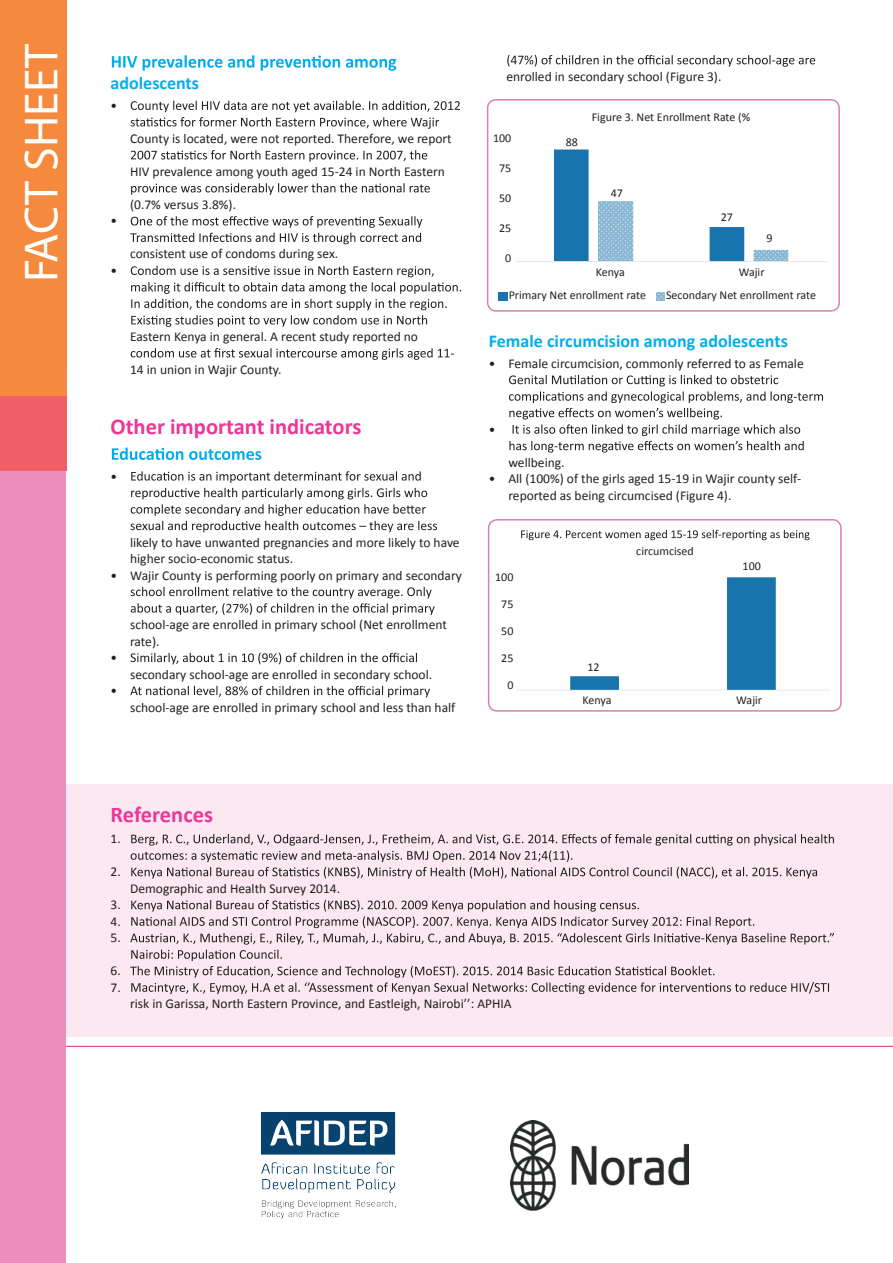
<style>
.page{position:relative;width:893px;height:1263px;background:#fff}
.page>*{position:absolute;margin:0;border:0;box-sizing:border-box;transform-origin:0 0}
.t1{font:48px "Myriad Pro";color:#fff}
.t2{font:700 22.5px "Calibri";color:#eb3796}
.t3{font:700 18px "Calibri";color:#00aeef}
.t4{font:13.5px/16.5px "Calibri";color:#231f20}
.t5{font:12px "Calibri";color:#231f20}
</style>
<div class="page">
<img style="left:489px;top:520px;width:350px;height:189px">
<div style="left:488px;top:519px;width:354px;height:193px;border:2px solid #da7fb4;border-radius:9px"></div>
<img style="left:488px;top:100px;width:351px;height:209px">
<div style="left:487px;top:99px;width:353px;height:213px;border:2px solid #da7fb4;border-radius:9px"></div>
<hr style="left:54px;top:1046px;width:839px;height:1px;background:#eb3796">
<div style="left:53px;top:784px;width:840px;height:253px;background:#fbe8f1"></div>
<img style="left:510px;top:1120px;width:179px;height:91px">
<div style="left:0;top:0;width:66px;height:467px;background:#f5893d"></div>
<div style="left:0;top:367px;width:66px;height:896px;background:#ec8ebb"></div>
<div style="left:0;top:396px;width:66px;height:75px;background:#f05e67"></div>
<div style="left:538px;top:112px;width:266px;height:16px;background:#fff"></div>
<div style="left:555px;top:137px;width:34px;height:11px;background:#fff"></div>
<div style="left:600px;top:188px;width:34px;height:13px;background:#fff"></div>
<div style="left:752px;top:233px;width:34px;height:12px;background:#fff"></div>
<div style="left:710px;top:212px;width:34px;height:12px;background:#fff"></div>
<svg style="left:112px;top:55px;width:284px;height:16px"></svg>
<svg style="left:131px;top:101px;width:329px;height:28px"></svg>
<svg style="left:131px;top:150px;width:296px;height:12px"></svg>
<svg style="left:131px;top:183px;width:299px;height:12px"></svg>
<svg style="left:130px;top:216px;width:292px;height:28px"></svg>
<svg style="left:131px;top:266px;width:330px;height:61px"></svg>
<svg style="left:131px;top:348px;width:323px;height:12px"></svg>
<svg style="left:112px;top:447px;width:149px;height:13px"></svg>
<svg style="left:131px;top:471px;width:306px;height:61px"></svg>
<svg style="left:131px;top:587px;width:304px;height:28px"></svg>
<svg style="left:131px;top:653px;width:286px;height:11px"></svg>
<svg style="left:130px;top:686px;width:300px;height:11px"></svg>
<svg style="left:131px;top:834px;width:703px;height:44px"></svg>
<svg style="left:130px;top:900px;width:704px;height:94px"></svg>
<div style="left:549px;top:267px;width:262px;height:12px;background:#fff"></div>
<div style="left:494px;top:141px;width:22px;height:16px;background:#fff"></div>
<div style="left:492px;top:133px;width:19px;height:134px;background:#fff"></div>
<svg style="left:509px;top:375px;width:314px;height:77px"></svg>
<div style="left:519px;top:529px;width:292px;height:26px;background:#fff"></div>
<svg style="left:521px;top:530px;width:289px;height:10px"></svg>
<div style="left:577px;top:662px;width:34px;height:12px;background:#fff"></div>
<div style="left:735px;top:561px;width:34px;height:12px;background:#fff"></div>
<div style="left:541px;top:695px;width:263px;height:12px;background:#fff"></div>
<div style="left:493px;top:572px;width:20px;height:129px;background:#fff"></div>
<div style="left:509px;top:290px;width:144px;height:13px;background:#fff"></div>
<div style="left:666px;top:290px;width:156px;height:14px;background:#fff"></div>
<svg style="left:656px;top:292px;width:9px;height:9px"></svg>
<svg style="left:498px;top:292px;width:9px;height:9px"></svg>
<svg style="left:507px;top:55px;width:308px;height:12px"></svg>
<img style="left:261px;top:1112px;width:134px;height:107px">
<h1 class="t1" style="left:12px;top:282px;width:240px;rotate:-90deg">FACT SHEET</h1>
<h3 class="t3" style="left:111px;top:72px;width:90px">adolescents</h3>
<p class="t4" style="left:111px;top:97px;width:8px">•</p>
<p class="t4" style="left:130px;top:130px;width:323px">County is located, were not reported. Therefore, we report</p>
<p class="t4" style="left:130px;top:163px;width:316px">HIV prevalence among youth aged 15-24 in North Eastern</p>
<p class="t4" style="left:130px;top:196px;width:107px">(0.7% versus 3.8%).</p>
<p class="t4" style="left:111px;top:213px;width:8px">•</p>
<p class="t4" style="left:130px;top:246px;width:210px">consistent use of condoms during sex.</p>
<p class="t4" style="left:111px;top:262px;width:8px">•</p>
<p class="t4" style="left:130px;top:328px;width:289px">Eastern Kenya in general. A recent study reported no</p>
<p class="t4" style="left:130px;top:361px;width:153px">14 in union in Wajir County.</p>
<h2 class="t2" style="left:111px;top:412px;width:252px">Other important indicators</h2>
<p class="t4" style="left:111px;top:468px;width:8px">•</p>
<p class="t4" style="left:130px;top:534px;width:331px">likely to have unwanted pregnancies and more likely to have higher socio-economic status.</p>
<p class="t4" style="left:111px;top:567px;width:353px">• Wajir County is performing poorly on primary and secondary</p>
<p class="t4" style="left:130px;top:616px;width:318px">school-age are enrolled in primary school (Net enrollment rate).</p>
<p class="t4" style="left:111px;top:649px;width:8px">•</p>
<p class="t4" style="left:130px;top:666px;width:304px">secondary school-age are enrolled in secondary school.</p>
<p class="t4" style="left:111px;top:682px;width:8px">•</p>
<p class="t4" style="left:130px;top:699px;width:327px">school-age are enrolled in primary school and less than half</p>
<p class="t4" style="left:506px;top:68px;width:217px">enrolled in secondary school (Figure 3).</p>
<p class="t5" style="left:493px;top:130px;width:20px">100</p>
<p class="t5" style="left:499px;top:160px;width:14px">75</p>
<p class="t5" style="left:499px;top:190px;width:14px">50</p>
<p class="t5" style="left:499px;top:220px;width:14px">25</p>
<p class="t5" style="left:505px;top:250px;width:8px">0</p>
<p class="t5" style="left:566px;top:134px;width:14px">88</p>
<p class="t5" style="left:592px;top:110px;width:160px">Figure 3. Net Enrollment Rate (%</p>
<p class="t5" style="left:611px;top:185px;width:14px">47</p>
<p class="t5" style="left:721px;top:209px;width:14px">27</p>
<p class="t5" style="left:766px;top:230px;width:8px">9</p>
<p class="t5" style="left:596px;top:265px;width:31px">Kenya</p>
<p class="t5" style="left:739px;top:265px;width:27px">Wajir</p>
<p class="t5" style="left:509px;top:288px;width:139px">Primary Net enrollment rate</p>
<p class="t5" style="left:666px;top:287px;width:151px">Secondary Net enrollment rate</p>
<h3 class="t3" style="left:489px;top:329px;width:300px">Female circumcision among adolescents</h3>
<p class="t4" style="left:489px;top:355px;width:316px">• Female circumcision, commonly referred to as Female</p>
<p class="t4" style="left:489px;top:421px;width:8px">•</p>
<p class="t4" style="left:508px;top:454px;width:58px">wellbeing.</p>
<p class="t4" style="left:508px;top:470px;width:294px;text-indent:-19px">• All (100%) of the girls aged 15-19 in Wajir county self&shy;reported as being circumcised (Figure 4).</p>
<p class="t5" style="left:495px;top:569px;width:20px">100</p>
<p class="t5" style="left:501px;top:596px;width:14px">75</p>
<p class="t5" style="left:501px;top:623px;width:14px">50</p>
<p class="t5" style="left:501px;top:650px;width:14px">25</p>
<p class="t5" style="left:507px;top:677px;width:8px">0</p>
<p class="t5" style="left:636px;top:543px;width:59px">circumcised</p>
<p class="t5" style="left:587px;top:659px;width:14px">12</p>
<p class="t5" style="left:743px;top:558px;width:20px">100</p>
<p class="t5" style="left:582px;top:692px;width:31px">Kenya</p>
<p class="t5" style="left:736px;top:692px;width:27px">Wajir</p>
<h2 class="t2" style="left:111px;top:800px;width:104px">References</h2>
<p class="t4" style="left:111px;top:830px;width:12px">1.</p>
<p class="t4" style="left:111px;top:863px;width:12px">2.</p>
<p class="t4" style="left:130px;top:880px;width:212px">Demographic and Health Survey 2014.</p>
<p class="t4" style="left:111px;top:896px;width:12px;text-align:justify">3.<br>4.<br>5.</p>
<p class="t4" style="left:111px;top:962px;width:12px">6.<br>7.</p>
<p class="t4" style="left:130px;top:995px;width:383px">risk in Garissa, North Eastern Province, and Eastleigh, Nairobi’’: APHIA</p>
</div>
